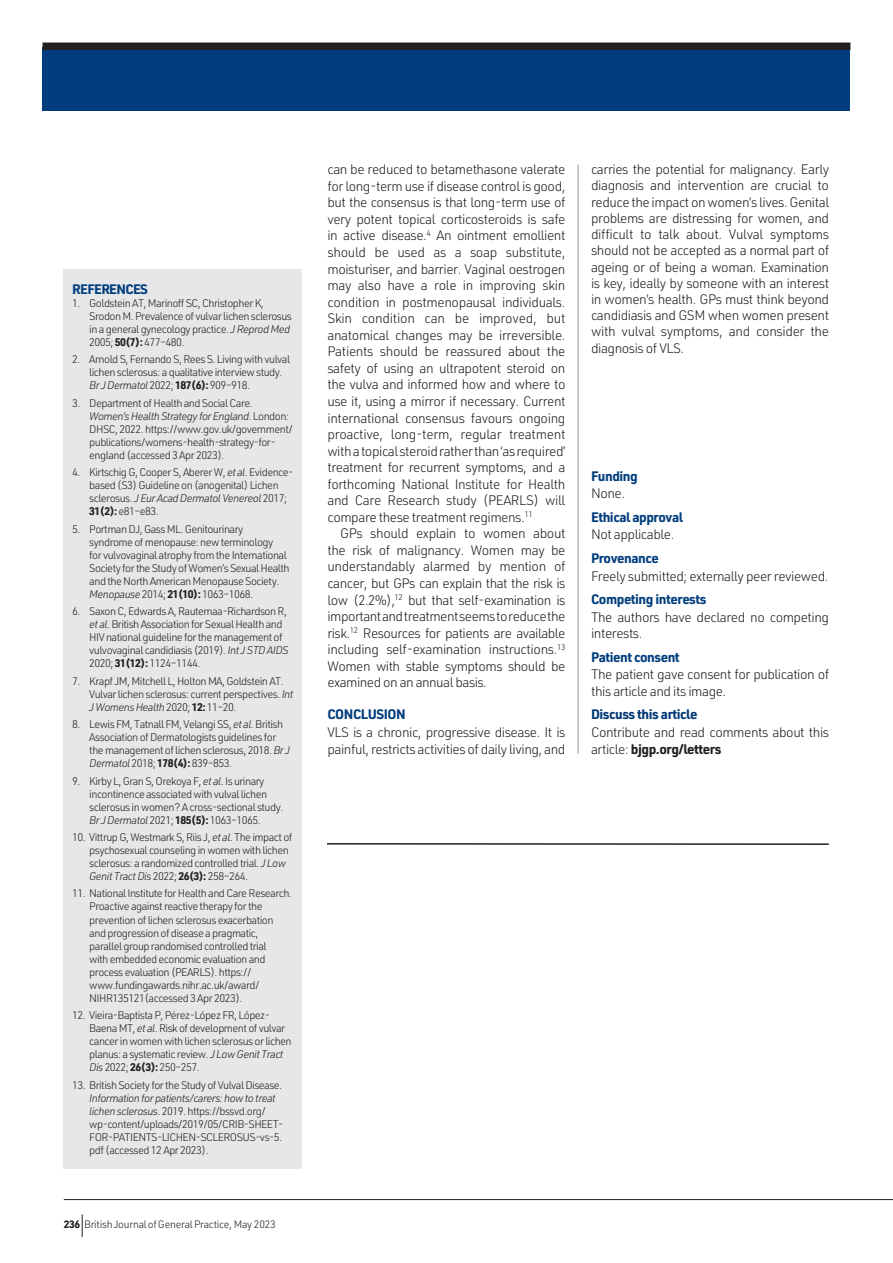
<style>
.page{position:relative;width:893px;height:1263px;background:#fff}
.page>*{position:absolute;margin:0;border:0;box-sizing:border-box;transform-origin:0 0}
.t1{font:300 13.5px/16.5px "URWDIN";letter-spacing:-.035em;color:#231f20}
.t2{font:700 13.5px "URWDIN";letter-spacing:-.035em;color:#013d7d}
.t3{font:700 13.5px "URWDIN";letter-spacing:-.035em;color:#013775}
.t4{font:300 10.8px/13px "URWDIN";letter-spacing:-.05em;color:#231f20}
.t5{font:300 10.5px "URWDIN";letter-spacing:-.025em;color:#231f20}
.s1{font-style:italic}
.s2{font-weight:700}
</style>
<div class="page">
<div style="left:43px;top:48px;width:807px;height:63px;background:#013d7d"></div>
<div style="left:43px;top:43px;width:807px;height:7px;background:#231f20"></div>
<hr style="left:578px;top:165px;width:1px;height:589px;background:#939598">
<hr style="left:64px;top:1199px;width:829px;height:1px;background:#231f20">
<svg style="left:82px;top:1214px;width:1px;height:23px"></svg>
<div style="left:64px;top:269px;width:238px;height:900px;background:#e6e7e9"></div>
<hr style="left:327px;top:843px;width:502px;height:2px;background:#231f20">
<p class="t2" style="left:72px;top:280px;width:77px">REFERENCES</p>
<p class="t4" style="left:89px;top:296px;width:204px;text-indent:-17px">1. Goldstein AT, Marinoff SC, Christopher K, Srodon M. Prevalence of vulvar lichen sclerosus in a general gynecology practice. <span class="s1">J Reprod Med </span>2005; <span class="s2">50(7):</span> 477‒480.</p>
<p class="t4" style="left:89px;top:352px;width:202px;text-indent:-17px">2. Arnold S, Fernando S, Rees S. Living with vulval lichen sclerosus: a qualitative interview study.<br><span class="s1">Br J Dermatol</span> 2022; <span class="s2">187(6):</span> 909‒918.</p>
<p class="t4" style="left:89px;top:396px;width:205px;text-indent:-17px">3. Department of Health and Social Care.<br><span class="s1">Women’s Health Strategy for England</span>. London:<br>DHSC, 2022. https://www.gov.uk/government/ publications/womens-health-strategy-for&shy;england (accessed 3 Apr 2023).</p>
<p class="t4" style="left:89px;top:465px;width:206px;text-indent:-17px">4. Kirtschig G, Cooper S, Aberer W, <span class="s1">et al</span>. Evidence&shy;based (S3) Guideline on (anogenital) Lichen sclerosus. <span class="s1">J Eur Acad Dermatol Venereol</span> 2017; <span class="s2">31(2):</span> e81‒e83.</p>
<p class="t4" style="left:89px;top:522px;width:202px;text-indent:-17px">5. Portman DJ, Gass ML. Genitourinary syndrome of menopause: new terminology<br>for vulvovaginal atrophy from the International Society for the Study of Women’s Sexual Health and the North American Menopause Society.<br><span class="s1">Menopause</span> 2014; <span class="s2">21(10):</span> 1063‒1068.</p>
<p class="t4" style="left:89px;top:604px;width:201px;text-indent:-17px">6. Saxon C, Edwards A, Rautemaa-Richardson R, <span class="s1">et al</span>. British Association for Sexual Health and HIV national guideline for the management of vulvovaginal candidiasis (2019). <span class="s1">Int J STD AIDS </span>2020; <span class="s2">31(12):</span> 1124‒1144.</p>
<p class="t4" style="left:89px;top:674px;width:206px;text-indent:-17px">7. Krapf JM, Mitchell L, Holton MA, Goldstein AT.<br>Vulvar lichen sclerosus: current perspectives. <span class="s1">Int<br>J Womens Health</span> 2020; <span class="s2">12:</span> 11‒20.</p>
<p class="t4" style="left:89px;top:717px;width:202px;text-indent:-17px">8. Lewis FM, Tatnall FM, Velangi SS, <span class="s1">et al</span>. British Association of Dermatologists guidelines for the management of lichen sclerosus, 2018. <span class="s1">Br J Dermatol</span> 2018; <span class="s2">178(4):</span> 839‒853.</p>
<p class="t4" style="left:89px;top:774px;width:196px;text-indent:-17px">9. Kirby L, Gran S, Orekoya F, <span class="s1">et al</span>. Is urinary incontinence associated with vulval lichen sclerosus in women? A cross-sectional study.<br><span class="s1">Br J Dermatol</span> 2021; <span class="s2">185(5):</span> 1063‒1065.</p>
<p class="t4" style="left:89px;top:830px;width:205px;text-indent:-17px">10. Vittrup G, Westmark S, Riis J, <span class="s1">et al</span>. The impact of psychosexual counseling in women with lichen sclerosus: a randomized controlled trial. <span class="s1">J Low Genit Tract Dis</span> 2022; <span class="s2">26(3):</span> 258‒264.</p>
<p class="t4" style="left:89px;top:887px;width:204px;text-indent:-17px">11. National Institute for Health and Care Research.<br>Proactive against reactive therapy for the prevention of lichen sclerosus exacerbation and progression of disease a pragmatic, parallel group randomised controlled trial<br>with embedded economic evaluation and process evaluation (PEARLS). https:// www.fundingawards.nihr.ac.uk/award/ NIHR135121(accessed 3 Apr 2023).</p>
<p class="t4" style="left:89px;top:1008px;width:204px;text-indent:-17px">12. Vieira-Baptista P, Pérez-López FR, López-Baena MT, <span class="s1">et al</span>. Risk of development of vulvar cancer in women with lichen sclerosus or lichen planus: a systematic review. <span class="s1">J Low Genit Tract Dis</span> 2022; <span class="s2">26(3):</span> 250‒257.</p>
<p class="t4" style="left:72px;top:1078px;width:212px">13. British Society for the Study of Vulval Disease.</p>
<p class="t4" style="left:89px;top:1091px;width:196px"><span class="s1">Information for patients/carers: how to treat lichen sclerosus</span>. 2019. https://bssvd.org/ wp-content/uploads/2019/05/CRIB-SHEET-FOR-PATIENTS-LICHEN-SCLEROSUS-vs-5. pdf (accessed 12 Apr 2023).</p>
<p class="t5" style="left:64px;top:1218px;width:214px"><span class="s2">236</span> BritishJournalofGeneralPractice, May 2023</p>
<p class="t1" style="left:327px;top:161px;width:240px;text-align:justify">can be reduced to betamethasone valerate for long-term use if disease control is good, but the consensus is that long-term use of very potent topical corticosteroids is safe in active disease.<sup>4</sup> An ointment emollient should be used as a soap substitute, moisturiser, and barrier. Vaginal oestrogen may also have a role in improving skin condition in postmenopausal individuals.<br>Skin condition can be improved, but anatomical changes may be irreversible.<br>Patients should be reassured about the safety of using an ultrapotent steroid on the vulva and informed how and where to use it, using a mirror if necessary. Current international consensus favours ongoing proactive, long-term, regular treatment with a topical steroid rather than ‘as required’ treatment for recurrent symptoms, and a forthcoming National Institute for Health and Care Research study (PEARLS) will compare these treatment regimens.<sup>11</sup></p>
<p class="t1" style="left:327px;top:525px;width:240px;text-align:justify;text-indent:13px">GPs should explain to women about the risk of malignancy. Women may be understandably alarmed by mention of cancer, but GPs can explain that the risk is low (2.2%),<sup>12</sup> but that self-examination is important and treatment seems to reduce the risk.<sup>12</sup> Resources for patients are available including self-examination instructions.<sup>13<br></sup>Women with stable symptoms should be examined on an annual basis.</p>
<p class="t2" style="left:327px;top:705px;width:80px">CONCLUSION</p>
<p class="t1" style="left:327px;top:724px;width:240px">VLS is a chronic, progressive disease. It is painful, restricts activities of daily living, and</p>
<p class="t1" style="left:591px;top:161px;width:240px;text-align:justify">carries the potential for malignancy. Early diagnosis and intervention are crucial to reduce the impact on women’s lives. Genital problems are distressing for women, and difficult to talk about. Vulval symptoms should not be accepted as a normal part of ageing or of being a woman. Examination is key, ideally by someone with an interest in women’s health. GPs must think beyond candidiasis and GSM when women present with vulval symptoms, and consider the diagnosis of VLS.</p>
<p class="t2" style="left:591px;top:467px;width:48px">Funding</p>
<p class="t1" style="left:591px;top:485px;width:36px">None.</p>
<p class="t2" style="left:591px;top:508px;width:93px">Ethical approval</p>
<p class="t1" style="left:591px;top:526px;width:85px">Not applicable.</p>
<p class="t2" style="left:591px;top:548px;width:69px">Provenance</p>
<p class="t1" style="left:591px;top:567px;width:239px">Freely submitted; externally peer reviewed.</p>
<p class="t2" style="left:591px;top:590px;width:117px">Competing interests</p>
<p class="t1" style="left:591px;top:608px;width:240px">The authors have declared no competing interests.</p>
<p class="t2" style="left:591px;top:647px;width:90px">Patient consent</p>
<p class="t1" style="left:591px;top:666px;width:240px">The patient gave consent for publication of this article and its image.</p>
<p class="t3" style="left:591px;top:705px;width:108px">Discuss this article</p>
<p class="t1" style="left:591px;top:724px;width:240px">Contribute and read comments about this article: <span class="s2">bjgp.org/letters</span></p>
</div>
